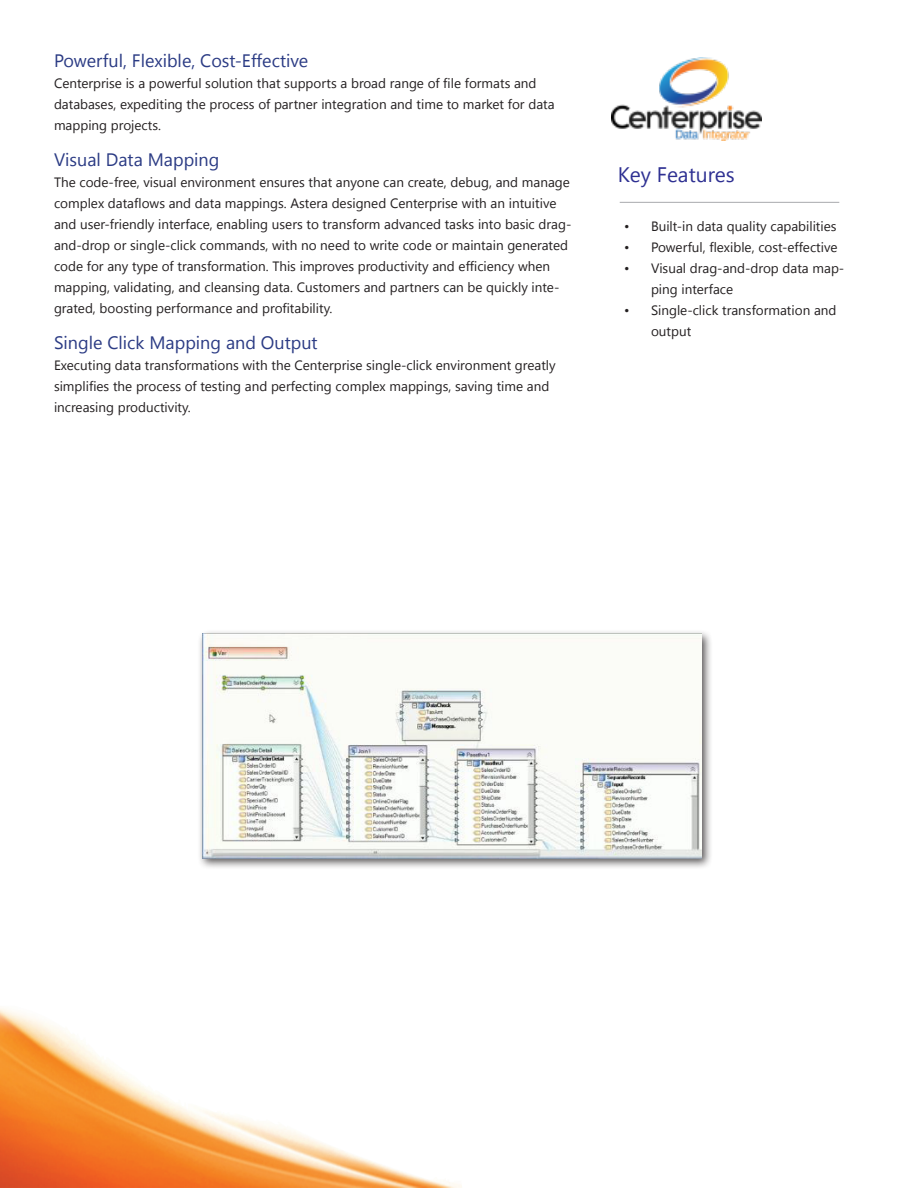
<style>
.page{position:relative;width:918px;height:1188px;background:#fff}
.page>*{position:absolute;margin:0;border:0;box-sizing:border-box;transform-origin:0 0}
.Heading_2{font:21px "Segoe UI";color:#2e3092}
.Heading_5{font:18px "Segoe UI";color:#2b3b84}
.Paragraph_Style_1{font:13.5px/21px "Segoe UI";color:#231f20}
</style>
<div class="page">
<img style="left:0;top:1008px;width:462px;height:180px">
<img style="left:612px;top:58px;width:150px;height:82px">
<div style="left:197px;top:629px;width:516px;height:240px;background:#231f20;opacity:.75"></div>
<img style="left:202px;top:634px;width:499px;height:224px">
<hr style="left:620px;top:202px;width:219px;height:1px;background:#a8a9ad">
<p class="Heading_5" style="left:54px;top:48px;width:256px">Powerful, Flexible, Cost-Effective</p>
<p class="Paragraph_Style_1" style="left:54px;top:72px;width:502px">Centerprise is a powerful solution that supports a broad range of file formats and databases, expediting the process of partner integration and time to market for data mapping projects.</p>
<p class="Heading_5" style="left:54px;top:147px;width:167px">Visual Data Mapping</p>
<p class="Paragraph_Style_1" style="left:54px;top:171px;width:519px">The code-free, visual environment ensures that anyone can create, debug, and manage complex dataflows and data mappings. Astera designed Centerprise with an intuitive and user-friendly interface, enabling users to transform advanced tasks into basic drag&shy;and-drop or single-click commands, with no need to write code or maintain generated code for any type of transformation. This improves productivity and efficiency when mapping, validating, and cleansing data. Customers and partners can be quickly inte&shy;grated, boosting performance and profitability.</p>
<p class="Heading_5" style="left:54px;top:330px;width:265px">Single Click Mapping and Output</p>
<p class="Paragraph_Style_1" style="left:54px;top:354px;width:503px">Executing data transformations with the Centerprise single-click environment greatly simplifies the process of testing and perfecting complex mappings, saving time and increasing productivity.</p>
<p class="Heading_2" style="left:618px;top:160px;width:118px">Key Features</p>
<p class="Paragraph_Style_1" style="left:624px;top:215px;width:214px">• Built-in data quality capabilities</p>
<p class="Paragraph_Style_1" style="left:624px;top:236px;width:215px">• Powerful, flexible, cost-effective</p>
<p class="Paragraph_Style_1" style="left:651px;top:257px;width:195px;text-indent:-27px">• Visual drag-and-drop data map&shy;ping interface</p>
<p class="Paragraph_Style_1" style="left:651px;top:299px;width:187px;text-indent:-27px">• Single-click transformation and output</p>
</div>
